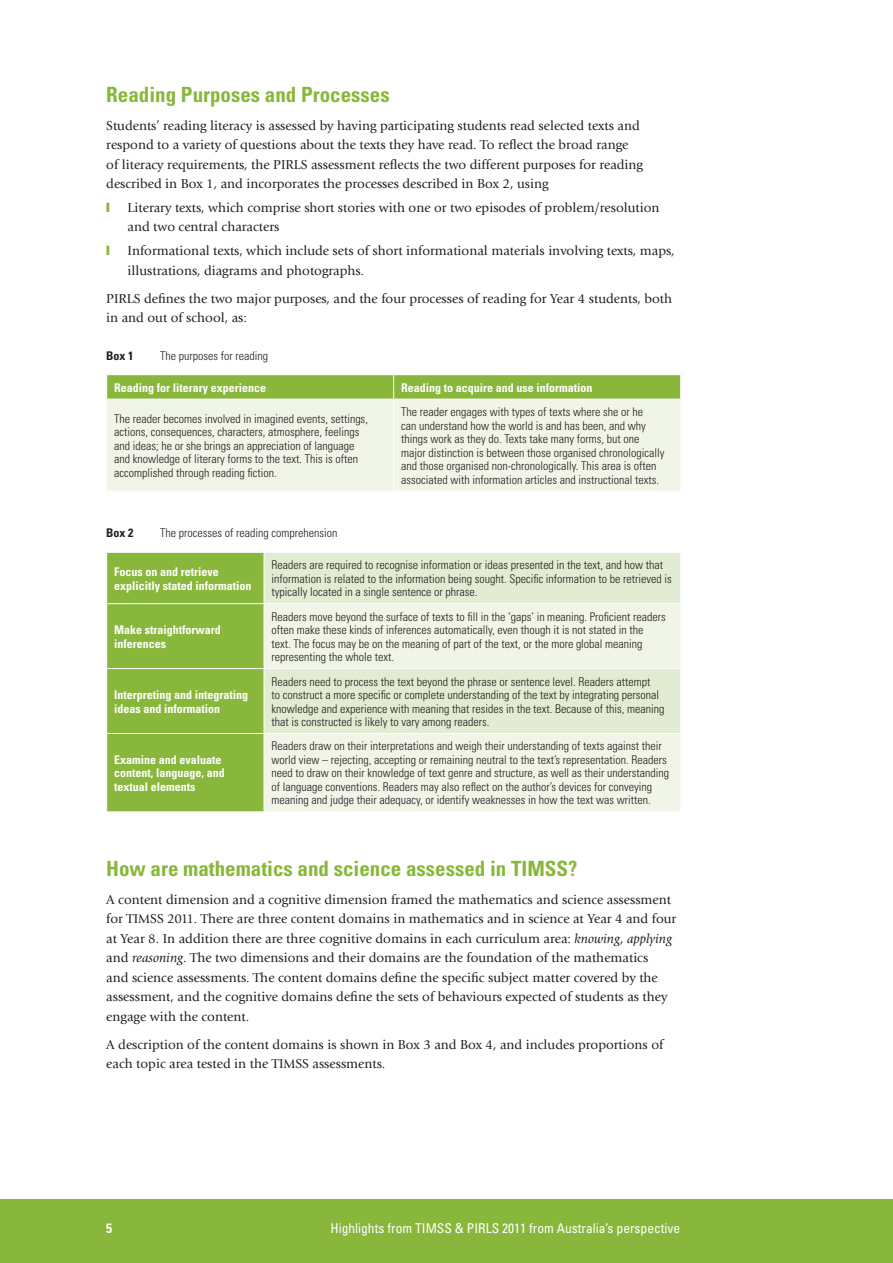
<style>
.page{position:relative;width:893px;height:1263px;background:#fff}
.page>*{position:absolute;margin:0;border:0;box-sizing:border-box;transform-origin:0 0}
.t1{font:700 condensed 21px "Univers";color:#88b73c}
.t2{font:13.5px/19.5px "Giovanni";color:#231f20}
.t3{font:condensed 13.5px "Univers";color:#fff}
.t4{font:700 condensed 13.5px "Univers";color:#fff}
.t5{font:300 condensed 12px/13.5px "Univers";color:#231f20}
.t6{font:700 condensed 12px/13.5px "Univers";color:#fff}
.t7{font:700 condensed 12px "Univers";color:#231f20}
.s1{font-style:italic}
</style>
<div class="page">
<div style="left:0;top:1199px;width:893px;height:64px;background:#88b73c"></div>
<div style="left:107px;top:400px;width:573px;height:91px;background:#f0f5e7"></div>
<hr style="left:393px;top:399px;width:1px;height:92px;background:#fff">
<svg style="left:106px;top:375px;width:575px;height:24px;background:#8bb941"></svg>
<div style="left:107px;top:553px;width:157px;height:258px;background:#88b73c"></div>
<div style="left:265px;top:553px;width:415px;height:50px;background:#e2ecd2"></div>
<svg style="left:265px;top:604px;width:415px;height:207px;background:#ebf2e0"></svg>
<hr style="left:106px;top:603px;width:158px;height:1px;background:#fff">
<hr style="left:106px;top:668px;width:158px;height:1px;background:#fff">
<hr style="left:264px;top:668px;width:417px;height:1px;background:#fff">
<hr style="left:106px;top:733px;width:158px;height:1px;background:#fff">
<hr style="left:264px;top:733px;width:417px;height:1px;background:#fff">
<h1 class="t1" style="left:106px;top:81px;width:285px">Reading Purposes and Processes</h1>
<p class="t2" style="left:106px;top:116px;width:538px">Students’ reading literacy is assessed by having participating students read selected texts and respond to a variety of questions about the texts they have read. To reflect the broad range of literacy requirements, the PIRLS assessment reflects the two different purposes for reading described in Box 1, and incorporates the processes described in Box 2, using</p>
<p class="t2" style="left:128px;top:198px;width:534px">Literary texts, which comprise short stories with one or two episodes of problem/resolution and two central characters</p>
<p class="t2" style="left:128px;top:241px;width:548px">Informational texts, which include sets of short informational materials involving texts, maps, illustrations, diagrams and photographs.</p>
<p class="t2" style="left:106px;top:289px;width:567px">PIRLS defines the two major purposes, and the four processes of reading for Year 4 students, both in and out of school, as:</p>
<p class="t7" style="left:106px;top:348px;width:29px">Box 1</p>
<p class="t5" style="left:160px;top:349px;width:109px">The purposes for reading</p>
<p class="t6" style="left:114px;top:381px;width:153px">Reading for literary experience</p>
<p class="t6" style="left:401px;top:381px;width:193px">Reading to acquire and use information</p>
<p class="t5" style="left:114px;top:412px;width:255px">The reader becomes involved in imagined events, settings, actions, consequences, characters, atmosphere, feelings and ideas; he or she brings an appreciation of language and knowledge of literary forms to the text. This is often accomplished through reading fiction.</p>
<p class="t5" style="left:401px;top:405px;width:265px">The reader engages with types of texts where she or he<br>can understand how the world is and has been, and why things work as they do. Texts take many forms, but one major distinction is between those organised chronologically and those organised non-chronologically. This area is often associated with information articles and instructional texts.</p>
<p class="t7" style="left:106px;top:526px;width:29px">Box 2</p>
<p class="t5" style="left:160px;top:526px;width:179px">The processes of reading comprehension</p>
<p class="t6" style="left:114px;top:565px;width:139px">Focus on and retrieve explicitly stated information</p>
<p class="t5" style="left:271px;top:558px;width:402px">Readers are required to recognise information or ideas presented in the text, and how that information is related to the information being sought. Specific information to be retrieved is typically located in a single sentence or phrase.</p>
<p class="t6" style="left:114px;top:623px;width:108px">Make straightforward inferences</p>
<p class="t5" style="left:271px;top:610px;width:396px">Readers move beyond the surface of texts to fill in the ‘gaps’ in meaning. Proficient readers often make these kinds of inferences automatically, even though it is not stated in the<br>text. The focus may be on the meaning of part of the text, or the more global meaning representing the whole text.</p>
<p class="t6" style="left:114px;top:688px;width:136px">Interpreting and integrating ideas and information</p>
<p class="t6" style="left:114px;top:753px;width:112px">Examine and evaluate content, language, and textual elements</p>
<p class="t5" style="left:271px;top:674px;width:395px">Readers need to process the text beyond the phrase or sentence level. Readers attempt<br>to construct a more specific or complete understanding of the text by integrating personal knowledge and experience with meaning that resides in the text. Because of this, meaning that is constructed is likely to vary among readers.</p>
<p class="t5" style="left:271px;top:739px;width:399px">Readers draw on their interpretations and weigh their understanding of texts against their world view – rejecting, accepting or remaining neutral to the text’s representation. Readers need to draw on their knowledge of text genre and structure, as well as their understanding of language conventions. Readers may also reflect on the author’s devices for conveying meaning and judge their adequacy, or identify weaknesses in how the text was written.</p>
<h1 class="t1" style="left:106px;top:855px;width:473px">How are mathematics and science assessed in TIMSS?</h1>
<p class="t2" style="left:106px;top:890px;width:572px">A content dimension and a cognitive dimension framed the mathematics and science assessment for TIMSS 2011. There are three content domains in mathematics and in science at Year 4 and four at Year 8. In addition there are three cognitive domains in each curriculum area: <span class="s1">knowing</span>, <span class="s1">applying </span>and <span class="s1">reasoning</span>. The two dimensions and their domains are the foundation of the mathematics<br>and science assessments. The content domains define the specific subject matter covered by the assessment, and the cognitive domains define the sets of behaviours expected of students as they engage with the content.</p>
<p class="t2" style="left:106px;top:1035px;width:559px">A description of the content domains is shown in Box 3 and Box 4, and includes proportions of each topic area tested in the TIMSS assessments.</p>
<p class="t4" style="left:106px;top:1220px;width:7px">5</p>
<p class="t3" style="left:330px;top:1220px;width:351px">Highlights from TIMSS &amp; PIRLS 2011 from Australia’s perspective</p>
</div>
